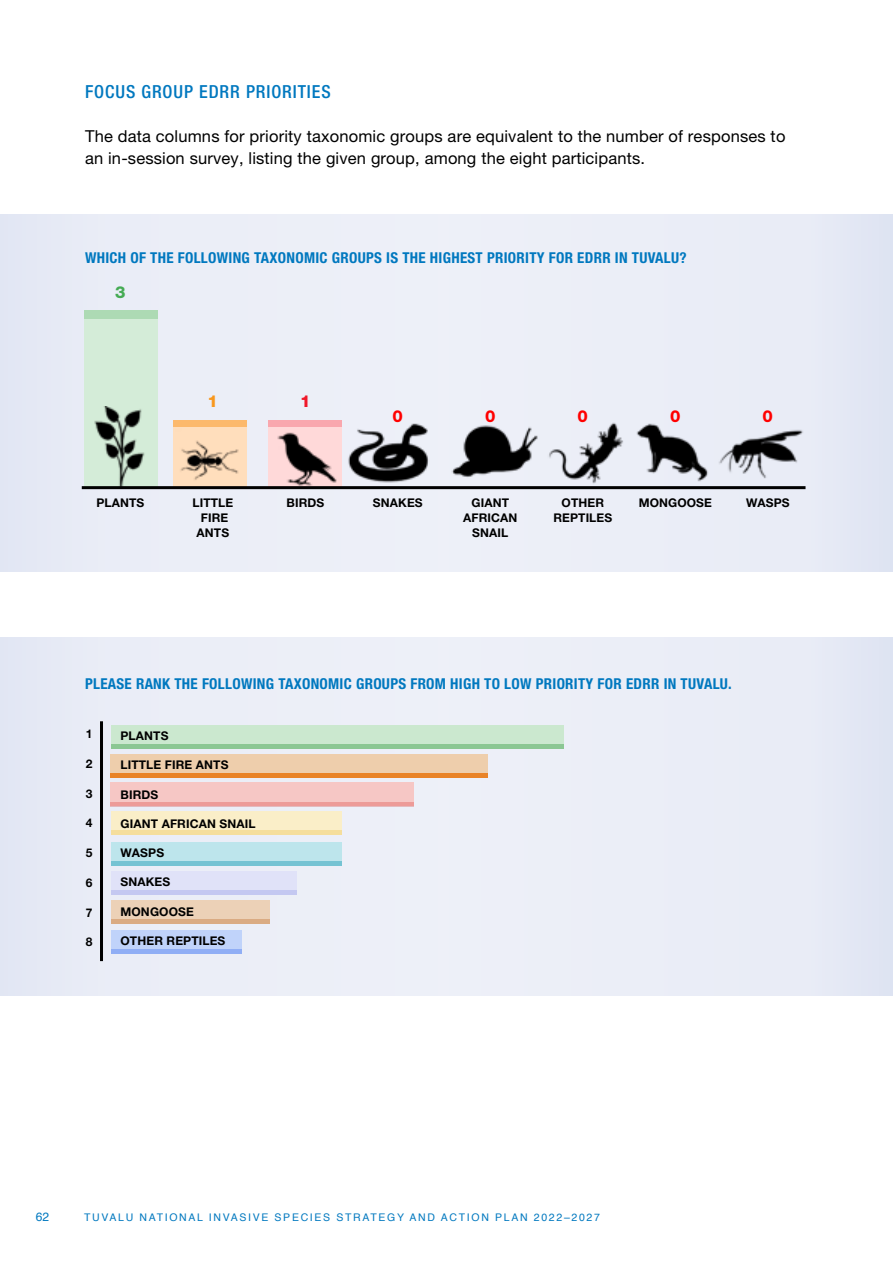
<style>
.page{position:relative;width:893px;height:1263px;background:#fff}
.page>*{position:absolute;margin:0;border:0;box-sizing:border-box;transform-origin:0 0}
.t1{font:500 condensed 18px "Helvetica Neue LT Pro";letter-spacing:.05em;color:#0078bf}
.t2{font:16.5px/22.5px "Helvetica Neue LT Pro";letter-spacing:.01em;color:#000}
.t3{font:800 16.5px "Helvetica Neue LT Pro";color:#f00}
.t4{font:800 16.5px "Helvetica Neue LT Pro";color:#45ab54}
.t5{font:800 16.5px "Helvetica Neue LT Pro";color:#f8971d}
.t6{font:800 16.5px "Helvetica Neue LT Pro";color:#f01729}
.t7{font:700 condensed 15px "Helvetica Neue LT Pro";letter-spacing:.02em;color:#0078bf}
.t8{font:700 12px/15px "Helvetica Neue LT Pro";letter-spacing:.01em;color:#000;text-align:center}
.t9{font:12px "Helvetica";color:#0078bf}
.t10{font:10.5px "Helvetica";letter-spacing:.16em;color:#0078bf}
</style>
<div class="page">
<div style="left:0;top:215px;width:893px;height:357px;background:#ebeef7"></div>
<div style="left:0;top:638px;width:893px;height:357px;background:#ebeef7"></div>
<div style="left:84px;top:311px;width:74px;height:178px;background:#d4ecd8"></div>
<div style="left:84px;top:311px;width:74px;height:8px;background:#addab4"></div>
<img style="left:81px;top:406px;width:725px;height:84px">
<div style="left:111px;top:725px;width:452px;height:23px;background:#cbe8cf"></div>
<div style="left:111px;top:754px;width:377px;height:23px;background:#eeceac"></div>
<div style="left:111px;top:782px;width:303px;height:24px;background:#f6c7c5"></div>
<div style="left:111px;top:811px;width:231px;height:23px;background:#faeec8"></div>
<div style="left:111px;top:842px;width:230px;height:24px;background:#bde5ec"></div>
<div style="left:111px;top:871px;width:185px;height:24px;background:#e0e2f8"></div>
<div style="left:111px;top:900px;width:158px;height:23px;background:#ecd1b7"></div>
<div style="left:111px;top:930px;width:130px;height:24px;background:#c0d3fa"></div>
<hr style="left:111px;top:744px;width:452px;height:4px;background:#8bc793">
<hr style="left:111px;top:773px;width:377px;height:4px;background:#e98327">
<hr style="left:111px;top:802px;width:303px;height:4px;background:#ed9b98">
<hr style="left:111px;top:830px;width:231px;height:4px;background:#f5de9c">
<div style="left:111px;top:861px;width:230px;height:5px;background:#75c3d3"></div>
<div style="left:111px;top:890px;width:185px;height:5px;background:#c4c8f1"></div>
<hr style="left:111px;top:920px;width:158px;height:4px;background:#daab83">
<hr style="left:111px;top:950px;width:130px;height:4px;background:#90aef5">
<hr style="left:100px;top:721px;width:3px;height:240px;background:#000">
<h1 class="t1" style="left:85px;top:81px;width:247px">FOCUS GROUP EDRR PRIORITIES</h1>
<h2 class="t2" style="left:85px;top:124px;width:702px">The data columns for priority taxonomic groups are equivalent to the number of responses to an in-session survey, listing the given group, among the eight participants.</h2>
<p class="t7" style="left:85px;top:248px;width:603px">WHICH OF THE FOLLOWING TAXONOMIC GROUPS IS THE HIGHEST PRIORITY FOR EDRR IN TUVALU?</p>
<h2 class="t4" style="left:115px;top:282px;width:12px">3</h2>
<h2 class="t5" style="left:208px;top:392px;width:12px">1</h2>
<h2 class="t6" style="left:300px;top:392px;width:12px">1</h2>
<h2 class="t3" style="left:393px;top:407px;width:12px">0</h2>
<h2 class="t3" style="left:485px;top:407px;width:12px">0</h2>
<h2 class="t3" style="left:578px;top:407px;width:12px">0</h2>
<h2 class="t3" style="left:670px;top:407px;width:12px">0</h2>
<h2 class="t3" style="left:763px;top:407px;width:12px">0</h2>
<p class="t8" style="left:96px;top:495px;width:49px">PLANTS</p>
<p class="t8" style="left:192px;top:495px;width:42px">LITTLE<br>FIRE<br>ANTS</p>
<p class="t8" style="left:286px;top:495px;width:39px">BIRDS</p>
<p class="t8" style="left:373px;top:495px;width:51px">SNAKES</p>
<p class="t8" style="left:463px;top:495px;width:56px">GIANT<br>AFRICAN<br>SNAIL</p>
<p class="t8" style="left:553px;top:495px;width:60px">OTHER<br>REPTILES</p>
<p class="t8" style="left:639px;top:495px;width:75px">MONGOOSE</p>
<p class="t8" style="left:746px;top:495px;width:45px">WASPS</p>
<p class="t7" style="left:85px;top:674px;width:648px">PLEASE RANK THE FOLLOWING TAXONOMIC GROUPS FROM HIGH TO LOW PRIORITY FOR EDRR IN TUVALU.</p>
<p class="t8" style="left:86px;top:726px;width:8px">1</p>
<p class="t8" style="left:86px;top:756px;width:8px">2</p>
<p class="t8" style="left:86px;top:786px;width:8px">3</p>
<p class="t8" style="left:86px;top:815px;width:8px">4</p>
<p class="t8" style="left:86px;top:845px;width:8px">5</p>
<p class="t8" style="left:86px;top:875px;width:8px">6</p>
<p class="t8" style="left:86px;top:904px;width:8px">7</p>
<p class="t8" style="left:86px;top:934px;width:8px">8</p>
<p class="t8" style="left:121px;top:728px;width:49px">PLANTS</p>
<p class="t8" style="left:121px;top:757px;width:110px">LITTLE FIRE ANTS</p>
<p class="t8" style="left:121px;top:786px;width:39px">BIRDS</p>
<p class="t8" style="left:121px;top:816px;width:137px">GIANT AFRICAN SNAIL</p>
<p class="t8" style="left:121px;top:845px;width:45px">WASPS</p>
<p class="t8" style="left:121px;top:874px;width:51px">SNAKES</p>
<p class="t8" style="left:121px;top:904px;width:75px">MONGOOSE</p>
<p class="t8" style="left:121px;top:933px;width:106px">OTHER REPTILES</p>
<p class="t9" style="left:36px;top:1208px;width:15px">62</p>
<p class="t10" style="left:84px;top:1209px;width:517px">TUVALU NATIONAL INVASIVE SPECIES STRATEGY AND ACTION PLAN 2022–2027</p>
</div>
